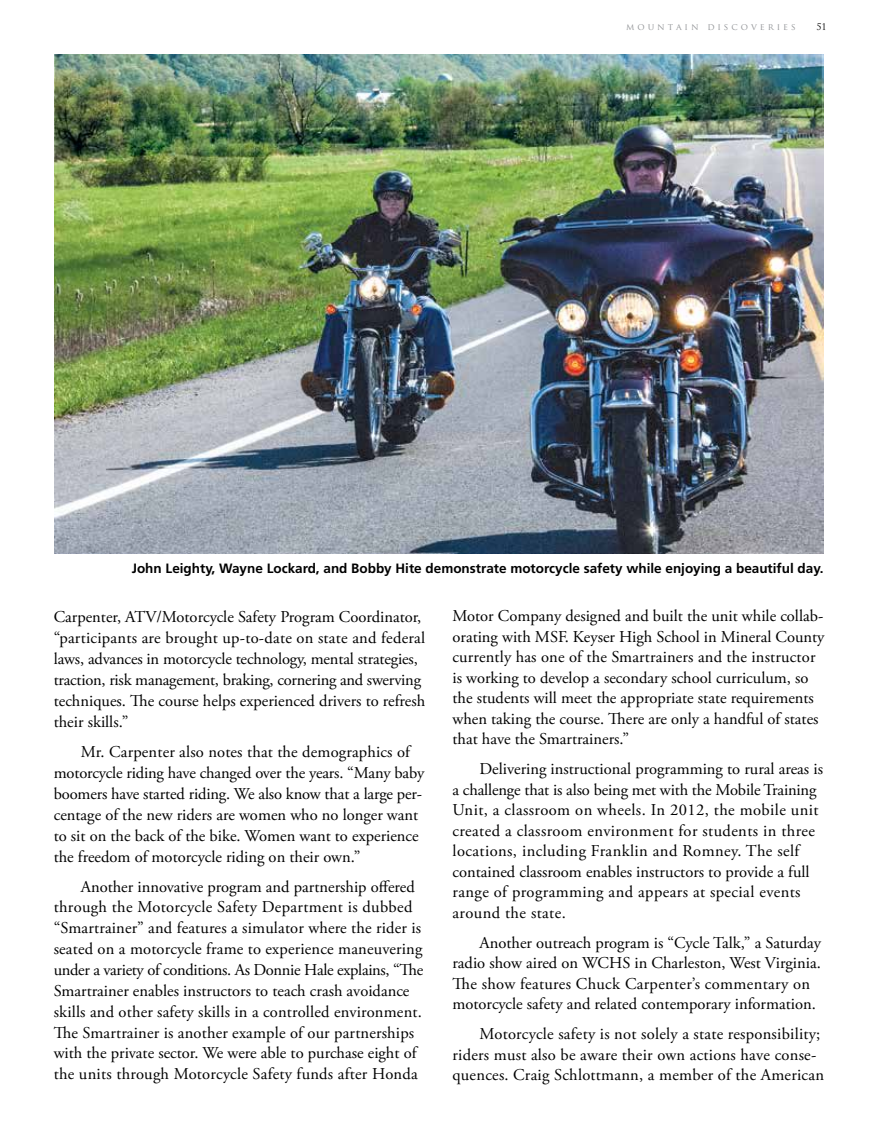
<style>
.page{position:relative;width:878px;height:1134px;background:#fff}
.page>*{position:absolute;margin:0;border:0;box-sizing:border-box;transform-origin:0 0}
.t1{font:16.5px/20.5px "Adobe Garamond Pro";color:#000}
.t2{font:16.5px/20.5px "Adobe Garamond Pro";letter-spacing:.025em;color:#000}
.t3{font:700 13.5px "Frutiger";color:#000}
.t4{font:9px "Trajan Pro";color:#939598}
.t5{font:9px "Trajan Pro";color:#000}
</style>
<div class="page">
<img style="left:54px;top:54px;width:769px;height:500px">
<p class="t4" style="left:626px;top:21px;width:171px">M O U N T A I N D I S C O V E R I E S</p>
<p class="t5" style="left:816px;top:21px;width:12px">51</p>
<p class="t3" style="left:132px;top:560px;width:693px">John Leighty, Wayne Lockard, and Bobby Hite demonstrate motorcycle safety while enjoying a beautiful day.</p>
<p class="t1" style="left:54px;top:606px;width:373px;line-height:21px">Carpenter, ATV/Motorcycle Safety Program Coordinator, “participants are brought up-to-date on state and federal laws, advances in motorcycle technology, mental strategies, traction, risk management, braking, cornering and swerving techniques. The course helps experienced drivers to refresh their skills.”</p>
<p class="t1" style="left:54px;top:741px;width:372px;line-height:21px;text-indent:27px">Mr. Carpenter also notes that the demographics of motorcycle riding have changed over the years. “Many baby boomers have started riding. We also know that a large per&shy;centage of the new riders are women who no longer want to sit on the back of the bike. Women want to experience the freedom of motorcycle riding on their own.”</p>
<p class="t1" style="left:54px;top:876px;width:371px;text-indent:27px">Another innovative program and partnership offered through the Motorcycle Safety Department is dubbed “Smartrainer” and features a simulator where the rider is seated on a motorcycle frame to experience maneuvering under a variety of conditions. As Donnie Hale explains, “The Smartrainer enables instructors to teach crash avoidance skills and other safety skills in a controlled environment.<br>The Smartrainer is another example of our partnerships with the private sector. We were able to purchase eight of the units through Motorcycle Safety funds after Honda</p>
<p class="t1" style="left:452px;top:606px;width:373px">Motor Company designed and built the unit while collab&shy;orating with MSF. Keyser High School in Mineral County currently has one of the Smartrainers and the instructor is working to develop a secondary school curriculum, so the students will meet the appropriate state requirements when taking the course. There are only a handful of states that have the Smartrainers.”</p>
<p class="t2" style="left:452px;top:759px;width:372px;text-indent:27px">Delivering instructional programming to rural areas is a challenge that is also being met with the Mobile Training Unit, a classroom on wheels. In 2012, the mobile unit created a classroom environment for students in three locations, including Franklin and Romney. The self contained classroom enables instructors to provide a full range of programming and appears at special events around the state.</p>
<p class="t1" style="left:452px;top:933px;width:370px;text-indent:27px">Another outreach program is “Cycle Talk,” a Saturday radio show aired on WCHS in Charleston, West Virginia.<br>The show features Chuck Carpenter’s commentary on motorcycle safety and related contemporary information.</p>
<p class="t1" style="left:452px;top:1024px;width:373px;text-indent:27px">Motorcycle safety is not solely a state responsibility; riders must also be aware their own actions have conse&shy;quences. Craig Schlottmann, a member of the American</p>
</div>
